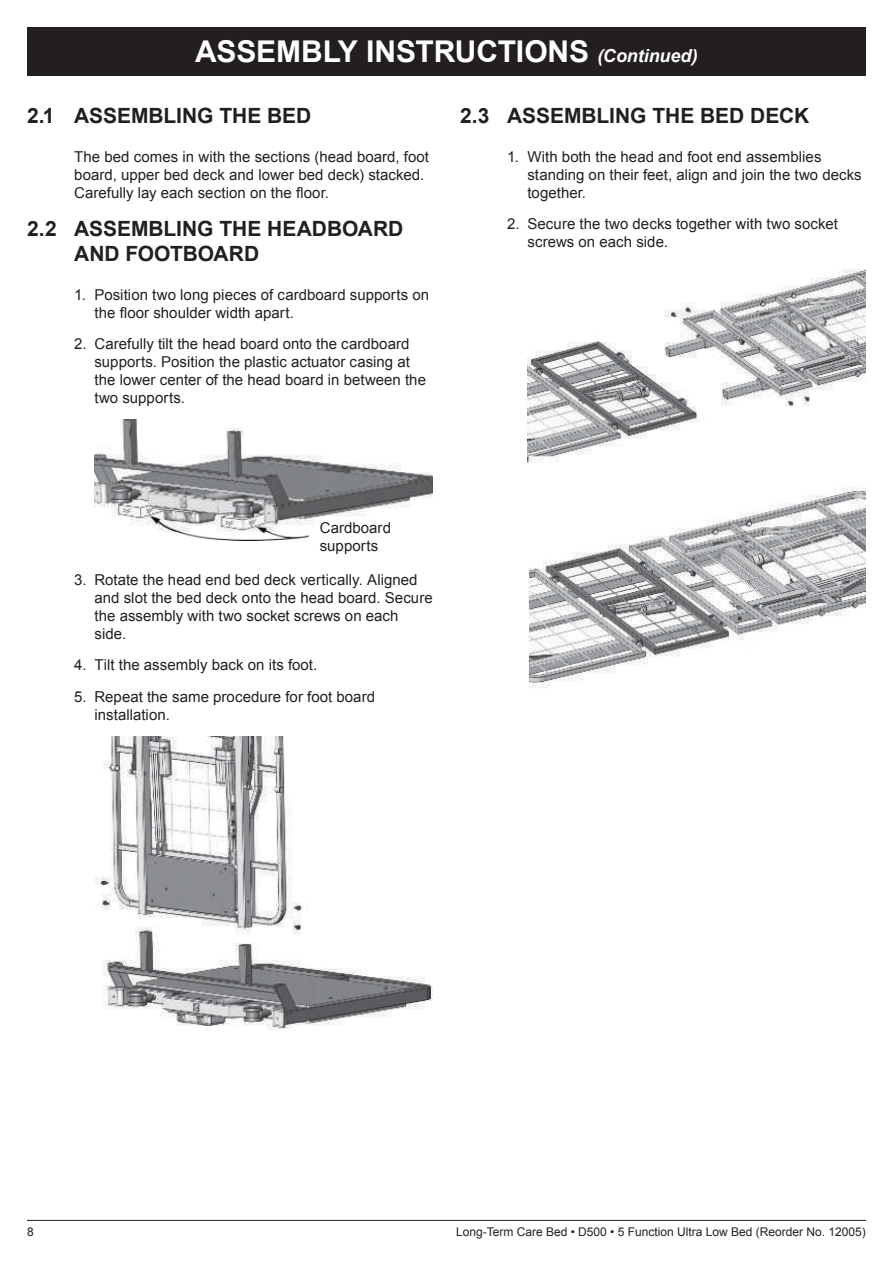
<style>
.page{position:relative;width:893px;height:1263px;background:#fff}
.page>*{position:absolute;margin:0;border:0;box-sizing:border-box;transform-origin:0 0}
.t1{font:700 30px "Arial";letter-spacing:-.005em;color:#fff}
.t2{font:700 21px/25.2px "Arial";color:#231f20}
.t3{font:15px/18px "Arial";letter-spacing:.005em;color:#231f20}
.t4{font:12px "Arial";color:#231f20}
.s1{font-style:italic;font-size:18px}
</style>
<div class="page">
<hr style="left:27px;top:1220px;width:839px;height:1px;background:#231f20">
<img style="left:95px;top:420px;width:338px;height:120px">
<img style="left:95px;top:736px;width:338px;height:293px">
<img style="left:527px;top:269px;width:339px;height:420px">
<div style="left:27px;top:27px;width:839px;height:49px;background:#231f20"></div>
<h1 class="t1" style="left:195px;top:32px;width:504px">ASSEMBLY INSTRUCTIONS <span class="s1">(Continued)</span></h1>
<h2 class="t2" style="left:27px;top:104px;width:286px">2.1 ASSEMBLING THE BED</h2>
<p class="t3" style="left:74px;top:147px;width:356px">The bed comes in with the sections (head board, foot board, upper bed deck and lower bed deck) stacked.<br>Carefully lay each section on the floor.</p>
<h2 class="t2" style="left:74px;top:217px;width:331px;text-indent:-47px">2.2 ASSEMBLING THE HEADBOARD<br>AND FOOTBOARD</h2>
<p class="t3" style="left:95px;top:286px;width:336px;text-indent:-20px">1. Position two long pieces of cardboard supports on the floor shoulder width apart.</p>
<p class="t3" style="left:95px;top:335px;width:333px;text-indent:-20px">2. Carefully tilt the head board onto the cardboard supports. Position the plastic actuator casing at the lower center of the head board in between the two supports.</p>
<h2 class="t2" style="left:460px;top:104px;width:351px">2.3 ASSEMBLING THE BED DECK</h2>
<p class="t3" style="left:527px;top:147px;width:336px;text-indent:-20px">1. With both the head and foot end assemblies standing on their feet, align and join the two decks together.</p>
<p class="t3" style="left:527px;top:215px;width:312px;text-indent:-20px">2. Secure the two decks together with two socket screws on each side.</p>
<p class="t3" style="left:320px;top:519px;width:73px">Cardboard supports</p>
<p class="t3" style="left:95px;top:570px;width:340px;text-indent:-20px">3. Rotate the head end bed deck vertically. Aligned and slot the bed deck onto the head board. Secure the assembly with two socket screws on each side.</p>
<p class="t3" style="left:74px;top:656px;width:245px">4. Tilt the assembly back on its foot.</p>
<p class="t3" style="left:95px;top:687px;width:282px;text-indent:-20px">5. Repeat the same procedure for foot board installation.</p>
<p class="t4" style="left:27px;top:1224px;width:8px">8</p>
<p class="t4" style="left:456px;top:1224px;width:411px">Long-Term Care Bed • D500 • 5 Function Ultra Low Bed (Reorder No. 12005)</p>
</div>
